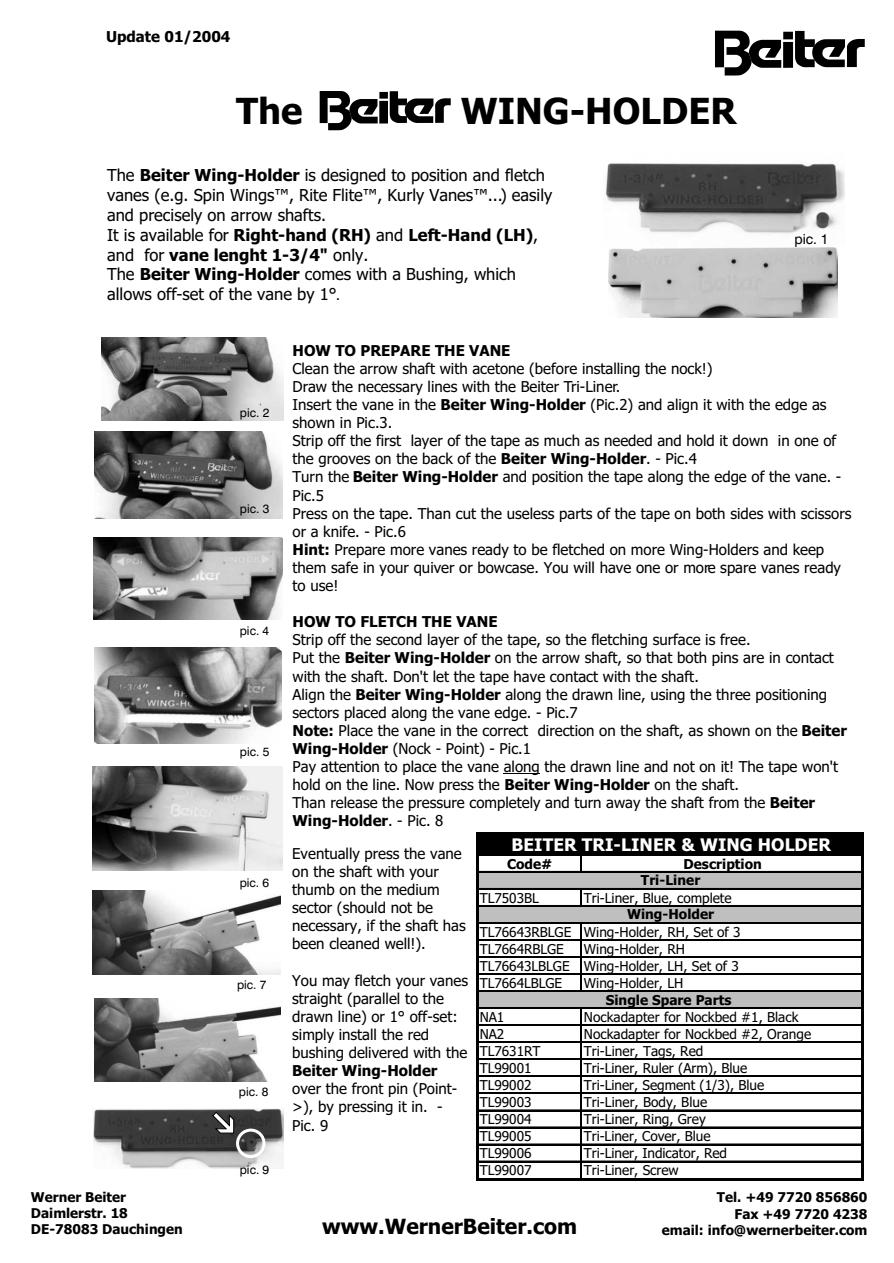
<style>
.page{position:relative;width:894px;height:1263px;background:#fff}
.page>*{position:absolute;margin:0;border:0;box-sizing:border-box;transform-origin:0 0}
.t1{font:700 36px "Tahoma";color:#000}
.t2{font:700 21px "Tahoma";color:#000}
.t3{font:700 17.4px "Tahoma";letter-spacing:.005em;color:#fff}
.t4{font:16.5px/20px "Tahoma";color:#000}
.t5{font:15px/18.1px "Tahoma";color:#000}
.t6{font:700 15px "Tahoma";color:#000}
.t7{font:13.95px "Swis 721 BT";color:#000}
.t8{font:13.65px/17.1px "Tahoma";color:#000}
.t9{font:700 13.65px "Tahoma";color:#000}
.t10{font:700 13.5px/16.4px "Tahoma";color:#000;text-align:right}
.t11{font:12.15px "Swis 721 BT";color:#000}
.s1{font-weight:700}
.s2{font-family:"Swis 721 BT"}
</style>
<div class="page">
<svg style="left:320px;top:91px;width:131px;height:39px"></svg>
<img style="left:92px;top:766px;width:190px;height:104px">
<img style="left:92px;top:891px;width:188px;height:84px">
<img style="left:101px;top:337px;width:182px;height:84px">
<img style="left:95px;top:431px;width:187px;height:87px">
<img style="left:95px;top:999px;width:186px;height:83px">
<img style="left:605px;top:163px;width:239px;height:71px">
<img style="left:608px;top:248px;width:229px;height:70px">
<img style="left:94px;top:1109px;width:189px;height:59px">
<div style="left:236px;top:1129px;width:30px;height:29px;border:3px solid #fff;border-radius:50%"></div>
<svg style="left:212px;top:1112px;width:22px;height:21px"></svg>
<img style="left:94px;top:538px;width:189px;height:81px">
<img style="left:94px;top:648px;width:188px;height:95px">
<svg style="left:715px;top:31px;width:150px;height:45px"></svg>
<div style="left:477px;top:833px;width:386px;height:22px;background:#000"></div>
<div style="left:477px;top:872px;width:386px;height:17px;background:#bfbfbf"></div>
<div style="left:477px;top:906px;width:386px;height:17px;background:#bfbfbf"></div>
<div style="left:477px;top:991px;width:386px;height:17px;background:#bfbfbf"></div>
<svg style="left:581px;top:856px;width:1px;height:15px"></svg>
<svg style="left:581px;top:890px;width:1px;height:15px"></svg>
<hr style="left:581px;top:924px;width:1px;height:68px;background:#000">
<hr style="left:476px;top:832px;width:2px;height:349px;background:#000">
<hr style="left:862px;top:835px;width:2px;height:346px;background:#000">
<hr style="left:581px;top:1009px;width:1px;height:169px;background:#000">
<hr style="left:478px;top:832px;width:386px;height:3px;background:#000">
<hr style="left:478px;top:854px;width:384px;height:2px;background:#000">
<hr style="left:478px;top:871px;width:384px;height:2px;background:#000">
<hr style="left:478px;top:888px;width:384px;height:2px;background:#000">
<hr style="left:478px;top:905px;width:384px;height:2px;background:#000">
<hr style="left:478px;top:922px;width:384px;height:1px;background:#000">
<hr style="left:478px;top:923px;width:384px;height:1px;background:#000">
<hr style="left:478px;top:939px;width:384px;height:1px;background:#000">
<hr style="left:478px;top:940px;width:384px;height:1px;background:#000">
<hr style="left:478px;top:956px;width:384px;height:1px;background:#000">
<hr style="left:478px;top:957px;width:384px;height:1px;background:#000">
<hr style="left:478px;top:973px;width:384px;height:1px;background:#000">
<hr style="left:478px;top:974px;width:384px;height:1px;background:#000">
<hr style="left:478px;top:990px;width:384px;height:1px;background:#000">
<hr style="left:478px;top:991px;width:384px;height:1px;background:#000">
<hr style="left:478px;top:1007px;width:384px;height:1px;background:#000">
<hr style="left:478px;top:1008px;width:384px;height:1px;background:#000">
<hr style="left:478px;top:1024px;width:384px;height:1px;background:#000">
<hr style="left:478px;top:1025px;width:384px;height:1px;background:#000">
<hr style="left:478px;top:1042px;width:384px;height:1px;background:#000">
<hr style="left:478px;top:1059px;width:384px;height:1px;background:#000">
<hr style="left:478px;top:1076px;width:384px;height:1px;background:#000">
<hr style="left:478px;top:1093px;width:384px;height:1px;background:#000">
<hr style="left:478px;top:1110px;width:384px;height:1px;background:#000">
<hr style="left:478px;top:1127px;width:384px;height:1px;background:#000">
<hr style="left:478px;top:1144px;width:384px;height:1px;background:#000">
<hr style="left:478px;top:1161px;width:384px;height:1px;background:#000">
<hr style="left:478px;top:1178px;width:386px;height:3px;background:#000">
<hr style="left:503px;top:773px;width:36px;height:1px;background:#000">
<p class="t6" style="left:106px;top:31px;width:126px">Update 01/2004</p>
<h1 class="t1" style="left:236px;top:96px;width:68px">The</h1>
<h1 class="t1" style="left:461px;top:96px;width:277px">WING-HOLDER</h1>
<p class="t4" style="left:107px;top:166px;width:447px">The <span class="s1">Beiter Wing-Holder</span> is designed to position and fletch vanes (e.g. Spin Wings™, Rite Flite™, Kurly Vanes™...) easily and precisely on arrow shafts.<br>It is available for <span class="s1">Right-hand (RH)</span> and <span class="s1">Left-Hand (LH)</span>, and for <span class="s1">vane lenght 1-3/4"</span> only.<br>The <span class="s1">Beiter Wing-Holder</span> comes with a Bushing, which allows off-set of the vane by 1°<span class="s2">.</span></p>
<p class="t7" style="left:794px;top:234px;width:36px">pic. 1</p>
<p class="t10" style="left:31px;top:1190px;width:153px;text-align:left">Werner Beiter<br>Daimlerstr. 18<br>DE-78083 Dauchingen</p>
<p class="t11" style="left:240px;top:408px;width:31px">pic. 2</p>
<p class="t11" style="left:240px;top:504px;width:31px">pic. 3</p>
<p class="t11" style="left:240px;top:626px;width:31px">pic. 4</p>
<p class="t11" style="left:240px;top:747px;width:31px">pic. 5</p>
<p class="t11" style="left:240px;top:878px;width:31px">pic. 6</p>
<p class="t11" style="left:237px;top:979px;width:31px">pic. 7</p>
<p class="t11" style="left:239px;top:1087px;width:31px">pic. 8</p>
<p class="t11" style="left:240px;top:1164px;width:31px">pic. 9</p>
<p class="t6" style="left:293px;top:344px;width:219px">HOW TO PREPARE THE VANE</p>
<p class="t5" style="left:293px;top:361px;width:560px">Clean the arrow shaft with acetone (before installing the nock!)<br>Draw the necessary lines with the Beiter Tri-Liner.<br>Insert the vane in the <span class="s1">Beiter Wing-Holder</span> (Pic.2) and align it with the edge as shown in Pic.3.<br>Strip off the first layer of the tape as much as needed and hold it down in one of the grooves on the back of the <span class="s1">Beiter Wing-Holder</span>. - Pic.4<br>Turn the <span class="s1">Beiter Wing-Holder</span> and position the tape along the edge of the vane. - Pic.5<br>Press on the tape. Than cut the useless parts of the tape on both sides with scissors or a knife. - Pic.6<br><span class="s1">Hint:</span> Prepare more vanes ready to be fletched on more Wing-Holders and keep them safe in your quiver or bowcase. You will have one or more spare vanes ready to use!</p>
<p class="t6" style="left:293px;top:616px;width:207px">HOW TO FLETCH THE VANE</p>
<p class="t5" style="left:293px;top:632px;width:556px">Strip off the second layer of the tape, so the fletching surface is free.<br>Put the <span class="s1">Beiter Wing-Holder</span> on the arrow shaft, so that both pins are in contact with the shaft. Don't let the tape have contact with the shaft.<br>Align the <span class="s1">Beiter Wing-Holder</span> along the drawn line, using the three positioning sectors placed along the vane edge. - Pic.7<br><span class="s1">Note:</span> Place the vane in the correct direction on the shaft, as shown on the <span class="s1">Beiter Wing-Holder</span> (Nock - Point) - Pic.1<br>Pay attention to place the vane along the drawn line and not on it! The tape won't hold on the line. Now press the <span class="s1">Beiter Wing-Holder</span> on the shaft.<br>Than release the pressure completely and turn away the shaft from the <span class="s1">Beiter Wing-Holder</span>. - Pic. 8</p>
<p class="t5" style="left:292px;top:846px;width:175px">Eventually press the vane on the shaft with your thumb on the medium sector (should not be necessary, if the shaft has been cleaned well!).</p>
<p class="t5" style="left:292px;top:972px;width:177px">You may fletch your vanes straight (parallel to the drawn line) or 1° off-set: simply install the red bushing delivered with the</p>
<p class="t6" style="left:292px;top:1065px;width:147px">Beiter Wing-Holder</p>
<p class="t5" style="left:292px;top:1081px;width:167px">over the front pin (Point-&gt;), by pressing it in. -<br>Pic. 9</p>
<p class="t3" style="left:512px;top:837px;width:321px">BEITER TRI-LINER &amp; WING HOLDER</p>
<p class="t9" style="left:641px;top:875px;width:61px">Tri-Liner</p>
<p class="t9" style="left:507px;top:858px;width:47px">Code#</p>
<p class="t9" style="left:683px;top:858px;width:80px">Description</p>
<p class="t8" style="left:480px;top:890px;width:61px">TL7503BL</p>
<p class="t8" style="left:584px;top:890px;width:149px">Tri-Liner, Blue, complete</p>
<p class="t8" style="left:480px;top:924px;width:262px">TL76643RBLGE Wing-Holder, RH, Set of 3<br>TL7664RBLGE</p>
<p class="t9" style="left:627px;top:909px;width:89px">Wing-Holder</p>
<p class="t8" style="left:480px;top:941px;width:261px;text-indent:104px">Wing-Holder, RH<br>TL76643LBLGE Wing-Holder, LH, Set of 3<br>TL7664LBLGE</p>
<p class="t8" style="left:584px;top:975px;width:101px">Wing-Holder, LH</p>
<p class="t9" style="left:606px;top:994px;width:127px">Single Spare Parts</p>
<p class="t8" style="left:480px;top:1009px;width:26px">NA1</p>
<p class="t8" style="left:584px;top:1009px;width:216px">Nockadapter for Nockbed #1, Black</p>
<p class="t8" style="left:480px;top:1026px;width:26px">NA2</p>
<p class="t8" style="left:584px;top:1026px;width:229px">Nockadapter for Nockbed #2, Orange</p>
<p class="t8" style="left:480px;top:1043px;width:62px">TL7631RT</p>
<p class="t8" style="left:584px;top:1043px;width:121px">Tri-Liner, Tags, Red</p>
<p class="t8" style="left:480px;top:1061px;width:53px">TL99001</p>
<p class="t8" style="left:584px;top:1061px;width:165px">Tri-Liner, Ruler (Arm), Blue</p>
<p class="t8" style="left:480px;top:1078px;width:53px">TL99002</p>
<p class="t8" style="left:584px;top:1078px;width:182px">Tri-Liner, Segment (1/3), Blue</p>
<p class="t8" style="left:480px;top:1095px;width:53px">TL99003</p>
<p class="t8" style="left:584px;top:1095px;width:125px">Tri-Liner, Body, Blue</p>
<p class="t8" style="left:480px;top:1112px;width:53px">TL99004</p>
<p class="t8" style="left:584px;top:1112px;width:123px">Tri-Liner, Ring, Grey</p>
<p class="t8" style="left:480px;top:1129px;width:53px">TL99005</p>
<p class="t8" style="left:584px;top:1129px;width:128px">Tri-Liner, Cover, Blue</p>
<p class="t8" style="left:480px;top:1146px;width:53px">TL99006</p>
<p class="t8" style="left:584px;top:1146px;width:145px">Tri-Liner, Indicator, Red</p>
<p class="t8" style="left:480px;top:1162px;width:53px">TL99007</p>
<p class="t8" style="left:584px;top:1162px;width:96px">Tri-Liner, Screw</p>
<h2 class="t2" style="left:322px;top:1218px;width:256px">www.WernerBeiter.com</h2>
<p class="t10" style="left:662px;top:1190px;width:207px">Tel. +49 7720 856860<br>Fax +49 7720 4238<br>email: info@wernerbeiter.com</p>
</div>
